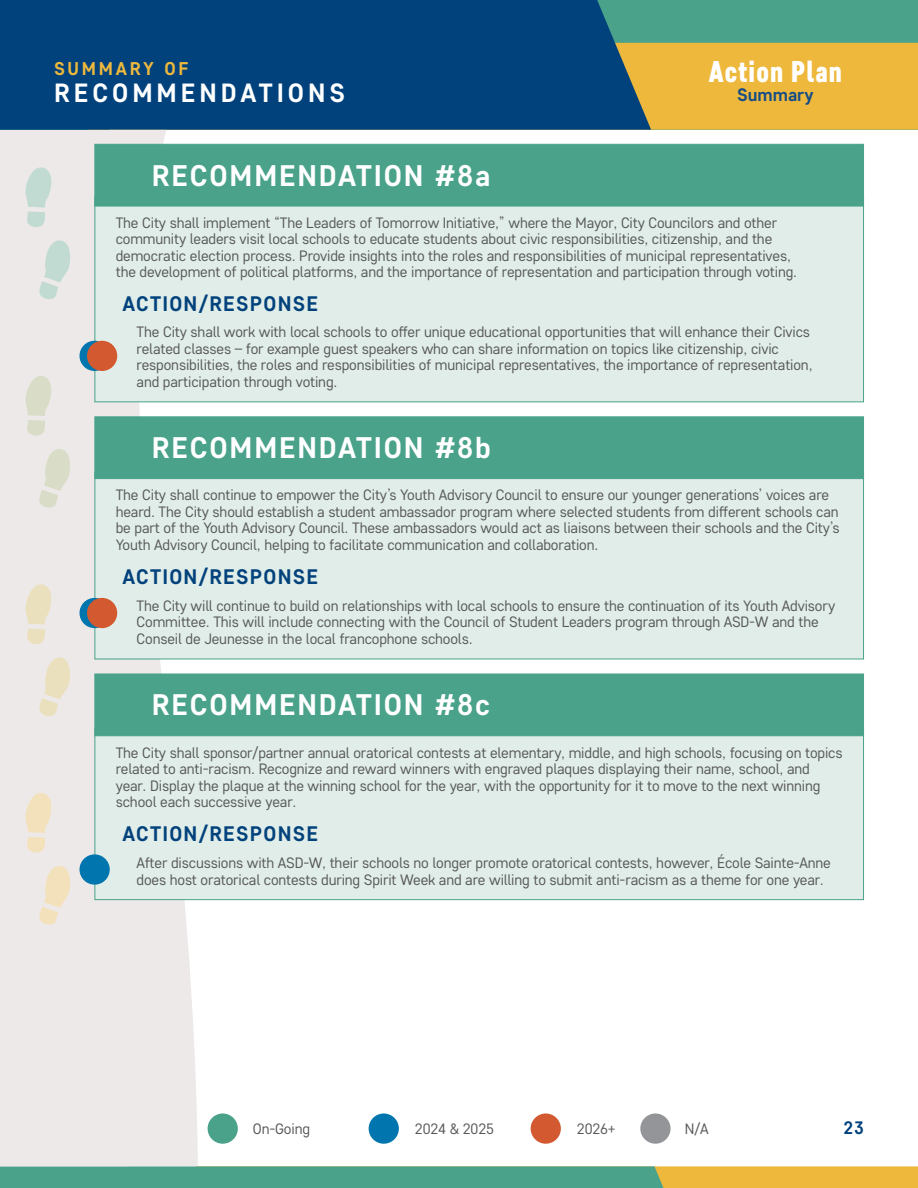
<style>
.page{position:relative;width:918px;height:1188px;background:#fff}
.page>*{position:absolute;margin:0;border:0;box-sizing:border-box;transform-origin:0 0}
.t1{font:900 30px "Core Sans D77 Cn";letter-spacing:.04em;color:#fff}
.t2{font:700 29.7px "Core Sans D55";letter-spacing:.06em;color:#fff}
.t3{font:700 26.4px "Core Sans D55";letter-spacing:.15em;color:#fff}
.t4{font:700 21px "Core Sans D55";letter-spacing:.06em;color:#01427c}
.t5{font:700 18.45px "Core Sans D55";letter-spacing:.15em;color:#eeb83c}
.t6{font:700 18px "Core Sans D55";color:#174d85}
.t7{font:700 18px "Core Sans D55";color:#01427c}
.t8{font:15px/16.5px "Core Sans D35";letter-spacing:-.01em;color:#57585a}
</style>
<div class="page">
<svg style="left:0;top:1166px;width:918px;height:22px;background:#7aa975"></svg>
<div style="left:0;top:0;width:918px;height:130px;background:#4aa28a"></div>
<div style="left:651px;top:43px;width:267px;height:87px;background:#eeb83c"></div>
<div style="left:0;top:0;width:651px;height:130px;background:#01427c"></div>
<svg style="left:129px;top:130px;width:69px;height:1036px;background:#eeebea"></svg>
<div style="left:0;top:130px;width:129px;height:1036px;background:#ede9e8"></div>
<svg style="left:25px;top:167px;width:27px;height:60px"></svg>
<svg style="left:39px;top:240px;width:31px;height:59px"></svg>
<svg style="left:25px;top:376px;width:27px;height:60px"></svg>
<svg style="left:39px;top:449px;width:31px;height:59px"></svg>
<svg style="left:25px;top:584px;width:27px;height:60px"></svg>
<svg style="left:39px;top:657px;width:31px;height:59px"></svg>
<svg style="left:25px;top:793px;width:27px;height:60px"></svg>
<svg style="left:39px;top:866px;width:31px;height:59px"></svg>
<div style="left:95px;top:196px;width:769px;height:206px;background:#e1ede8;border:1px solid #4aa28a"></div>
<div style="left:95px;top:472px;width:769px;height:187px;background:#e1ede8"></div>
<div style="left:95px;top:729px;width:769px;height:171px;background:#e1ede8;border:1px solid #4aa28a"></div>
<div style="left:95px;top:144px;width:769px;height:62px;background:#4aa28a"></div>
<div style="left:95px;top:416px;width:769px;height:63px;background:#4aa28a;border:1px solid #4aa28a"></div>
<div style="left:95px;top:674px;width:769px;height:62px;background:#4aa28a"></div>
<div style="left:80px;top:341px;width:30px;height:30px;background:#0075ae;border-radius:50%"></div>
<div style="left:80px;top:598px;width:30px;height:30px;background:#0075ae;border-radius:50%"></div>
<div style="left:80px;top:854px;width:30px;height:31px;background:#0075ae;border-radius:50%"></div>
<div style="left:208px;top:1113px;width:30px;height:31px;background:#4aa28a;border-radius:50%"></div>
<div style="left:369px;top:1113px;width:30px;height:31px;background:#0075ae;border-radius:50%"></div>
<div style="left:531px;top:1113px;width:30px;height:31px;background:#d35a30;border-radius:50%"></div>
<div style="left:640px;top:1113px;width:31px;height:31px;background:#939598;border-radius:50%"></div>
<div style="left:87px;top:341px;width:30px;height:30px;background:#d35a30;border-radius:50%"></div>
<div style="left:87px;top:598px;width:30px;height:30px;background:#d35a30;border-radius:50%"></div>
<p class="t5" style="left:54px;top:57px;width:136px">SUMMARY OF</p>
<h3 class="t3" style="left:54px;top:76px;width:292px">RECOMMENDATIONS</h3>
<p class="t2" style="left:152px;top:156px;width:340px">RECOMMENDATION #8a</p>
<h1 class="t1" style="left:709px;top:53px;width:135px">Action Plan</h1>
<p class="t6" style="left:737px;top:83px;width:78px">Summary</p>
<p class="t8" style="left:116px;top:214px;width:683px">The City shall implement “The Leaders of Tomorrow Initiative,” where the Mayor, City Councilors and other community leaders visit local schools to educate students about civic responsibilities, citizenship, and the democratic election process. Provide insights into the roles and responsibilities of municipal representatives, the development of political platforms, and the importance of representation and participation through voting.</p>
<p class="t4" style="left:122px;top:290px;width:197px">ACTION/RESPONSE</p>
<p class="t8" style="left:137px;top:323px;width:678px">The City shall work with local schools to offer unique educational opportunities that will enhance their Civics related classes – for example guest speakers who can share information on topics like citizenship, civic responsibilities, the roles and responsibilities of municipal representatives, the importance of representation, and participation through voting.</p>
<p class="t2" style="left:152px;top:428px;width:341px">RECOMMENDATION #8b</p>
<p class="t8" style="left:116px;top:486px;width:725px">The City shall continue to empower the City’s Youth Advisory Council to ensure our younger generations’ voices are heard. The City should establish a student ambassador program where selected students from different schools can be part of the Youth Advisory Council. These ambassadors would act as liaisons between their schools and the City’s Youth Advisory Council, helping to facilitate communication and collaboration.</p>
<p class="t4" style="left:122px;top:563px;width:197px">ACTION/RESPONSE</p>
<p class="t8" style="left:137px;top:597px;width:700px">The City will continue to build on relationships with local schools to ensure the continuation of its Youth Advisory<br>Committee. This will include connecting with the Council of Student Leaders program through ASD-W and the<br>Conseil de Jeunesse in the local francophone schools.</p>
<p class="t2" style="left:152px;top:686px;width:340px">RECOMMENDATION #8c</p>
<p class="t8" style="left:116px;top:744px;width:728px">The City shall sponsor/partner annual oratorical contests at elementary, middle, and high schools, focusing on topics related to anti-racism. Recognize and reward winners with engraved plaques displaying their name, school, and year. Display the plaque at the winning school for the year, with the opportunity for it to move to the next winning school each successive year.</p>
<p class="t4" style="left:122px;top:820px;width:197px">ACTION/RESPONSE</p>
<p class="t8" style="left:137px;top:854px;width:696px">After discussions with ASD-W, their schools no longer promote oratorical contests, however, École Sainte-Anne does host oratorical contests during Spirit Week and are willing to submit anti-racism as a theme for one year.</p>
<p class="t8" style="left:253px;top:1120px;width:59px">On-Going</p>
<p class="t8" style="left:415px;top:1120px;width:80px">2024 &amp; 2025</p>
<p class="t8" style="left:577px;top:1120px;width:40px">2026+</p>
<p class="t8" style="left:685px;top:1120px;width:25px">N/A</p>
<p class="t7" style="left:843px;top:1116px;width:22px">23</p>
</div>
